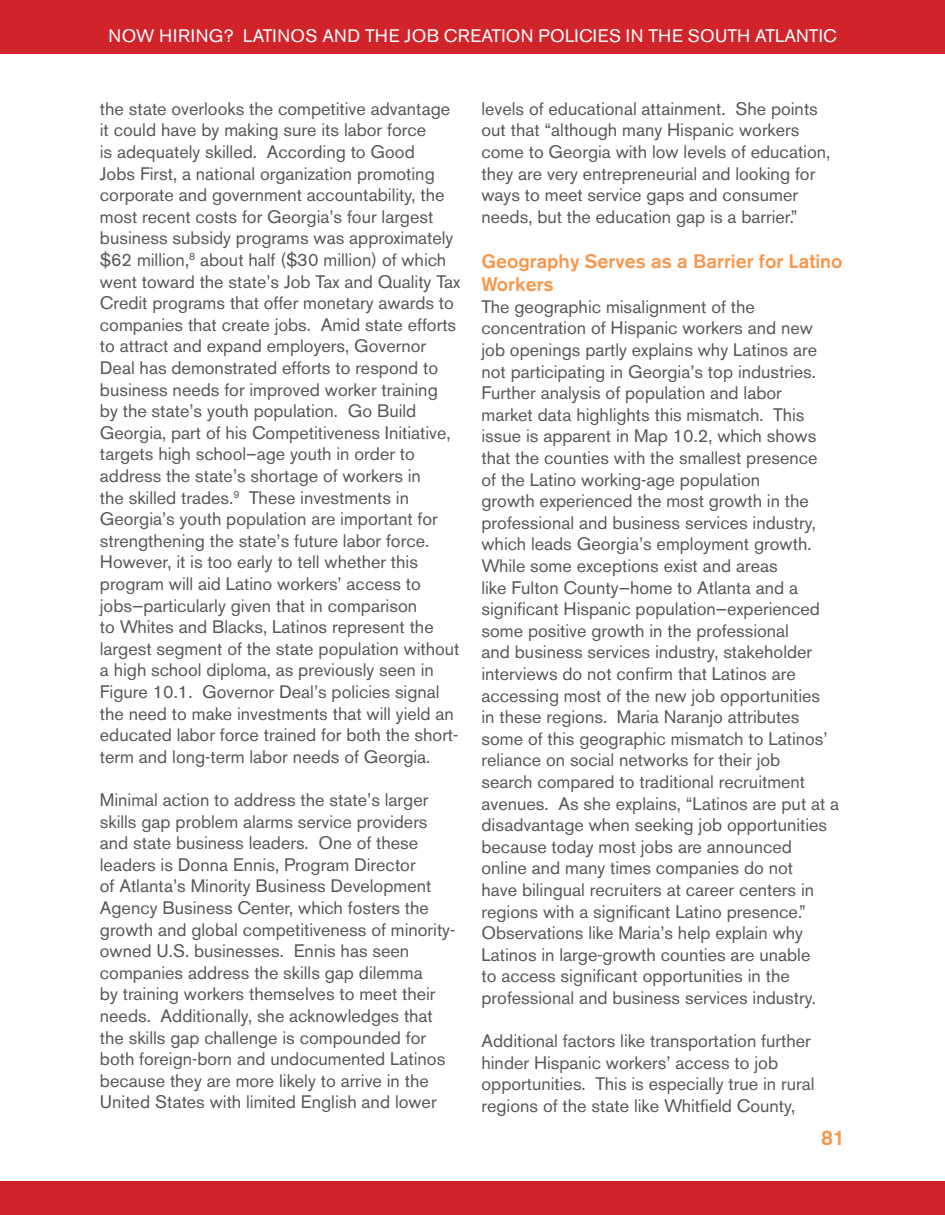
<style>
.page{position:relative;width:945px;height:1215px;background:#fff}
.page>*{position:absolute;margin:0;border:0;box-sizing:border-box;transform-origin:0 0}
.t1{font:500 21px "Akzidenz Grotesk BE";color:#f7974c}
.t2{font:500 19.5px/23.4px "Akzidenz Grotesk BE";color:#f7974c}
.t3{font:18px/21.6px "Akzidenz Grotesk BE";color:#57585a}
.t4{font:18px "Akzidenz Grotesk BE";letter-spacing:.02em;color:#fff}
</style>
<div class="page">
<div style="left:14px;top:1px;width:931px;height:53px;background:#d1232a"></div>
<div style="left:14px;top:1181px;width:931px;height:34px;background:#d1232a"></div>
<div style="left:0;top:1px;width:14px;height:53px;background:#d1232a"></div>
<div style="left:0;top:1181px;width:14px;height:34px;background:#d1232a"></div>
<p class="t4" style="left:109px;top:25px;width:729px">Now Hiring? Latin os an d th e Job Creation Policies in th e South Atlantic</p>
<p class="t3" style="left:100px;top:98px;width:362px">the state overlooks the competitive advantage it could have by making sure its labor force<br>is adequately skilled. According to Good<br>Jobs First, a national organization promoting corporate and government accountability, the most recent costs for Georgia’s four largest business subsidy programs was approximately $62 million,<sup>8</sup> about half ($30 million) of which went toward the state’s Job Tax and Quality Tax Credit programs that offer monetary awards to companies that create jobs. Amid state efforts to attract and expand employers, Governor Deal has demonstrated efforts to respond to business needs for improved worker training<br>by the state’s youth population. Go Build Georgia, part of his Competitiveness Initiative, targets high school–age youth in order to address the state’s shortage of workers in<br>the skilled trades.<sup>9</sup> These investments in Georgia’s youth population are important for strengthening the state’s future labor force.<br>However, it is too early to tell whether this program will aid Latino workers’ access to jobs—particularly given that in comparison<br>to Whites and Blacks, Latinos represent the largest segment of the state population without a high school diploma, as previously seen in Figure 10.1. Governor Deal’s policies signal the need to make investments that will yield an educated labor force trained for both the short&shy;term and long-term labor needs of Georgia.</p>
<p class="t3" style="left:100px;top:789px;width:357px">Minimal action to address the state’s larger skills gap problem alarms service providers and state business leaders. One of these leaders is Donna Ennis, Program Director<br>of Atlanta’s Minority Business Development Agency Business Center, which fosters the growth and global competitiveness of minority&shy;owned U.S. businesses. Ennis has seen companies address the skills gap dilemma<br>by training workers themselves to meet their needs. Additionally, she acknowledges that the skills gap challenge is compounded for both foreign-born and undocumented Latinos because they are more likely to arrive in the United States with limited English and lower</p>
<p class="t3" style="left:481px;top:98px;width:350px">levels of educational attainment. She points out that “although many Hispanic workers come to Georgia with low levels of education, they are very entrepreneurial and looking for ways to meet service gaps and consumer needs, but the education gap is a barrier.”</p>
<p class="t2" style="left:482px;top:249px;width:363px">Geography Serves as a Barrier for Latino<br>Workers</p>
<p class="t3" style="left:482px;top:296px;width:359px">The geographic misalignment of the concentration of Hispanic workers and new job openings partly explains why Latinos are not participating in Georgia’s top industries.<br>Further analysis of population and labor<br>market data highlights this mismatch. This issue is apparent in Map 10.2, which shows that the counties with the smallest presence<br>of the Latino working-age population<br>growth experienced the most growth in the professional and business services industry, which leads Georgia’s employment growth.<br>While some exceptions exist and areas<br>like Fulton County—home to Atlanta and a significant Hispanic population—experienced some positive growth in the professional<br>and business services industry, stakeholder interviews do not confirm that Latinos are accessing most of the new job opportunities<br>in these regions. Maria Naranjo attributes some of this geographic mismatch to Latinos’ reliance on social networks for their job<br>search compared to traditional recruitment avenues. As she explains, “Latinos are put at a disadvantage when seeking job opportunities because today most jobs are announced online and many times companies do not<br>have bilingual recruiters at career centers in regions with a significant Latino presence.” Observations like Maria’s help explain why Latinos in large-growth counties are unable<br>to access significant opportunities in the professional and business services industry.</p>
<p class="t3" style="left:482px;top:1030px;width:335px">Additional factors like transportation further hinder Hispanic workers’ access to job opportunities. This is especially true in rural regions of the state like Whitfield County,</p>
<p class="t1" style="left:821px;top:1125px;width:26px">81</p>
</div>
